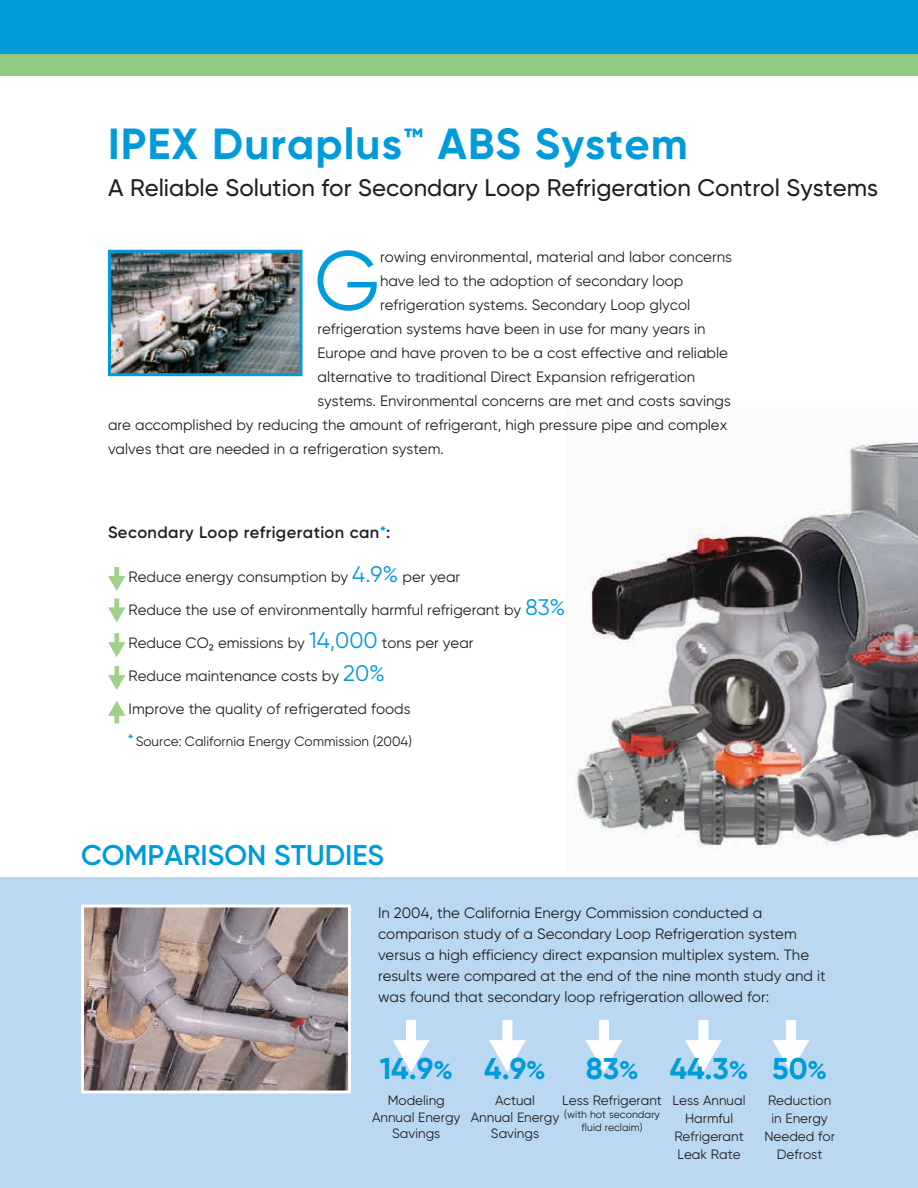
<style>
.page{position:relative;width:918px;height:1188px;background:#fff}
.page>*{position:absolute;margin:0;border:0;box-sizing:border-box;transform-origin:0 0}
.t1{font:83.55px "Gilroy";color:#009bda}
.t2{font:700 43.5px "Gilroy";letter-spacing:.025em;color:#009bda}
.t3{font:700 30px "Gilroy";color:#009bda}
.t4{font:600 28.5px "Gilroy";color:#009bda}
.t5{font:500 24px "Gilroy";color:#231f20}
.t6{font:600 16.5px "Gilroy";letter-spacing:.025em;color:#231f20}
.t7{font:15px/21px "Gilroy";color:#231f20}
.t8{font:13.5px/18px "Gilroy";color:#231f20;text-align:center}
.t9{font:10.5px/12.6px "Gilroy";color:#231f20;text-align:center}
.s1{color:#009bda}
.s2{font-size:22.5px;color:#009bda}
.s3{font-size:16.5px;color:#009bda}
.s4{font-size:25.5px}
</style>
<div class="page">
<img style="left:575px;top:439px;width:343px;height:415px">
<div style="left:0;top:54px;width:918px;height:22px;background:#90cb84"></div>
<div style="left:0;top:0;width:918px;height:54px;background:#009bda"></div>
<div style="left:0;top:878px;width:918px;height:310px;background:#bad8f2"></div>
<img style="left:85px;top:908px;width:262px;height:182px">
<div style="left:81px;top:904px;width:270px;height:190px;border:3px solid #fff"></div>
<svg style="left:393px;top:1020px;width:36px;height:52px"></svg>
<svg style="left:489px;top:1020px;width:37px;height:52px"></svg>
<svg style="left:585px;top:1020px;width:37px;height:52px"></svg>
<svg style="left:685px;top:1020px;width:37px;height:52px"></svg>
<svg style="left:772px;top:1020px;width:37px;height:52px"></svg>
<img style="left:112px;top:254px;width:186px;height:118px">
<div style="left:108px;top:250px;width:194px;height:126px;border:3px solid #009bda"></div>
<svg style="left:108px;top:567px;width:17px;height:24px"></svg>
<svg style="left:108px;top:598px;width:17px;height:24px"></svg>
<svg style="left:108px;top:633px;width:17px;height:24px"></svg>
<svg style="left:108px;top:666px;width:17px;height:24px"></svg>
<svg style="left:108px;top:701px;width:17px;height:22px"></svg>
<h2 class="t2" style="left:108px;top:117px;width:581px">IPEX Duraplus™ ABS System</h2>
<h3 class="t5" style="left:108px;top:173px;width:772px">A Reliable Solution for Secondary Loop Refrigeration Control Systems</h3>
<h1 class="t1" style="left:314px;top:230px;width:67px">G</h1>
<p class="t7" style="left:380px;top:246px;width:353px">rowing environmental, material and labor concerns</p>
<p class="t7" style="left:380px;top:270px;width:305px">have led to the adoption of secondary loop</p>
<p class="t7" style="left:380px;top:294px;width:312px">refrigeration systems. Secondary Loop glycol</p>
<p class="t7" style="left:317px;top:318px;width:390px">refrigeration systems have been in use for many years in</p>
<p class="t7" style="left:317px;top:342px;width:412px">Europe and have proven to be a cost effective and reliable</p>
<p class="t7" style="left:317px;top:366px;width:379px">alternative to traditional Direct Expansion refrigeration</p>
<p class="t7" style="left:317px;top:390px;width:415px">systems. Environmental concerns are met and costs savings</p>
<p class="t7" style="left:108px;top:414px;width:621px">are accomplished by reducing the amount of refrigerant, high pressure pipe and complex</p>
<p class="t7" style="left:108px;top:438px;width:337px">valves that are needed in a refrigeration system.</p>
<p class="t6" style="left:108px;top:522px;width:284px">Secondary Loop refrigeration can<span class="s1">*</span>:</p>
<p class="t7" style="left:129px;top:566px;width:333px">Reduce energy consumption by <span class="s2">4.9%</span> per year</p>
<p class="t7" style="left:129px;top:599px;width:438px">Reduce the use of environmentally harmful refrigerant by <span class="s2">83%</span></p>
<p class="t7" style="left:129px;top:632px;width:347px">Reduce CO2 emissions by <span class="s2">14,000</span> tons per year</p>
<p class="t7" style="left:129px;top:665px;width:258px">Reduce maintenance costs by <span class="s2">20%</span></p>
<p class="t7" style="left:129px;top:698px;width:283px">Improve the quality of refrigerated foods</p>
<p class="t8" style="left:128px;top:732px;width:286px"><span class="s3">*</span>Source: California Energy Commission (2004)</p>
<h3 class="t4" style="left:81px;top:837px;width:305px">COMPARISON STUDIES</h3>
<p class="t7" style="left:378px;top:902px;width:449px">In 2004, the California Energy Commission conducted a comparison study of a Secondary Loop Refrigeration system versus a high efficiency direct expansion multiplex system. The results were compared at the end of the nine month study and it was found that secondary loop refrigeration allowed for:</p>
<h3 class="t3" style="left:380px;top:1049px;width:168px">14.9<span class="s4">%</span> 4.9<span class="s4">%</span></h3>
<h3 class="t3" style="left:586px;top:1049px;width:243px">83<span class="s4">%</span> 44.3<span class="s4">%</span> 50<span class="s4">%</span></h3>
<p class="t8" style="left:372px;top:1093px;width:90px;line-height:16.2px">Modeling<br>Annual Energy<br>Savings</p>
<p class="t8" style="left:471px;top:1093px;width:90px;line-height:16.2px">Actual<br>Annual Energy<br>Savings</p>
<p class="t8" style="left:562px;top:1092px;width:101px">Less Refrigerant</p>
<p class="t8" style="left:673px;top:1092px;width:74px">Less Annual<br>Harmful<br>Refrigerant<br>Leak Rate</p>
<p class="t8" style="left:764px;top:1092px;width:72px">Reduction in Energy<br>Needed for<br>Defrost</p>
<p class="t9" style="left:564px;top:1108px;width:97px">(with hot secondary fluid reclaim)</p>
</div>
